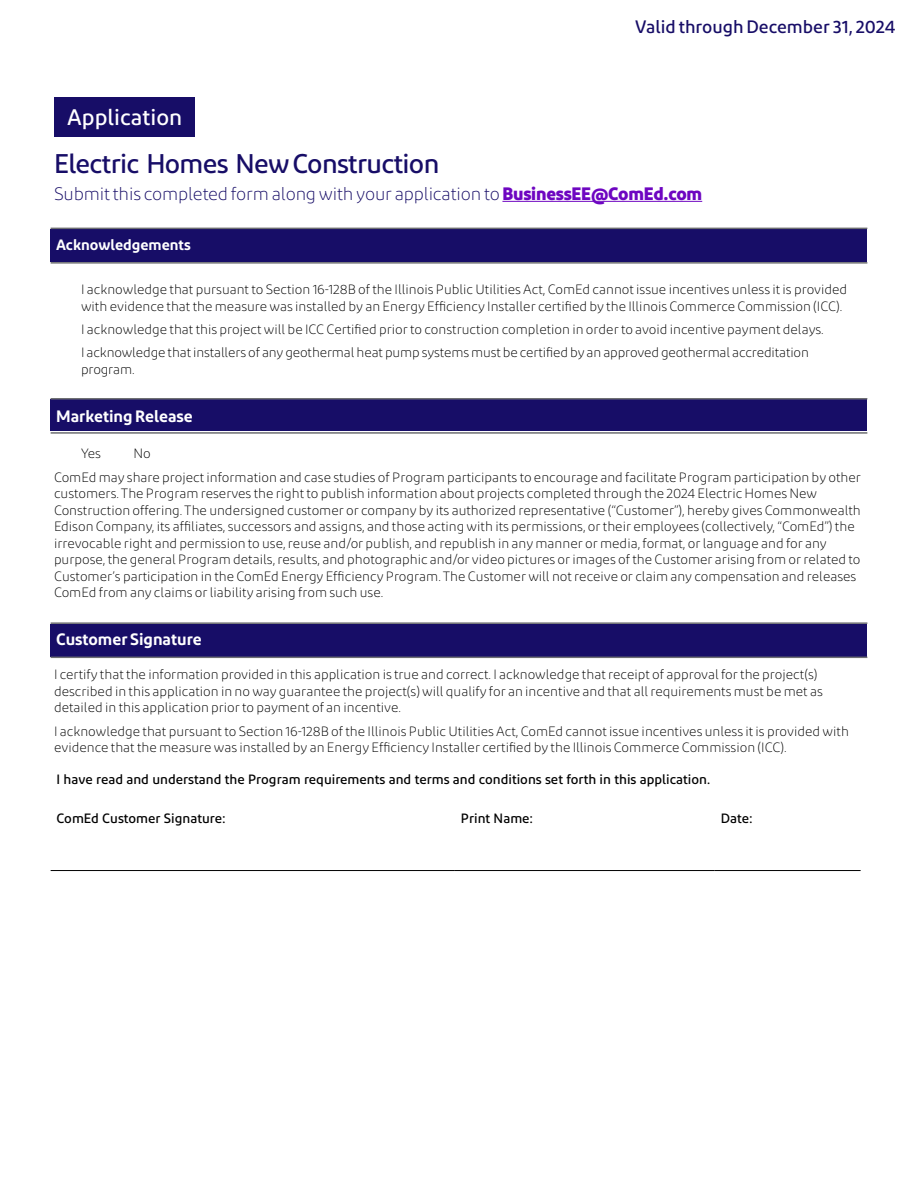
<style>
.page{position:relative;width:918px;height:1188px;background:#fff}
.page>*{position:absolute;margin:0;border:0;box-sizing:border-box;transform-origin:0 0}
.t1{font:500 27px "Diodrum";letter-spacing:-.025em;color:#170d67}
.t2{font:500 22.5px "Diodrum";color:#fff}
.t3{font:300 18px "Diodrum";letter-spacing:-.01em;color:#170d67}
.t4{font:500 18px "Diodrum";color:#170d67}
.t5{font:600 16.5px "Diodrum";color:#fff}
.t6{font:600 15px "Diodrum";color:#fff}
.t7{font:300 13.5px/16.5px "Diodrum";color:#000}
.t8{font:500 13.5px "Diodrum";color:#000}
.s1{font-weight:700;color:#6e06c1}
</style>
<div class="page">
<div style="left:55px;top:97px;width:140px;height:40px;background:#170d67"></div>
<hr style="left:502px;top:201px;width:200px;height:1px;background:#6e06c1">
<div style="left:51px;top:229px;width:816px;height:33px;background:#170d67"></div>
<hr style="left:51px;top:228px;width:816px;height:1px;background:#6d6e71">
<hr style="left:51px;top:262px;width:816px;height:2px;background:#6d6e71">
<div style="left:51px;top:400px;width:816px;height:31px;background:#170d67"></div>
<hr style="left:51px;top:398px;width:816px;height:2px;background:#6d6e71">
<hr style="left:51px;top:432px;width:816px;height:2px;background:#6d6e71">
<div style="left:51px;top:624px;width:816px;height:33px;background:#170d67"></div>
<hr style="left:51px;top:622px;width:816px;height:2px;background:#6d6e71">
<hr style="left:51px;top:657px;width:816px;height:1px;background:#6d6e71">
<hr style="left:51px;top:870px;width:404px;height:1px;background:#000">
<hr style="left:455px;top:870px;width:260px;height:1px;background:#000">
<hr style="left:715px;top:870px;width:146px;height:1px;background:#000">
<p class="t4" style="left:635px;top:15px;width:262px">Valid through December 31, 2024</p>
<p class="t2" style="left:67px;top:103px;width:117px">Application</p>
<p class="t1" style="left:54px;top:146px;width:387px">Electric Homes New Construction</p>
<p class="t3" style="left:54px;top:183px;width:650px">Submit this completed form along with your application to <span class="s1">BusinessEE@ComEd.com</span></p>
<p class="t6" style="left:56px;top:235px;width:136px">Acknowledgements</p>
<p class="t7" style="left:81px;top:281px;width:768px">I acknowledge that pursuant to Section 16-128B of the Illinois Public Utilities Act, ComEd cannot issue incentives unless it is provided with evidence that the measure was installed by an Energy Efficiency Installer certified by the Illinois Commerce Commission (ICC).</p>
<p class="t7" style="left:81px;top:321px;width:744px">I acknowledge that this project will be ICC Certified prior to construction completion in order to avoid incentive payment delays.</p>
<p class="t7" style="left:81px;top:344px;width:730px">I acknowledge that installers of any geothermal heat pump systems must be certified by an approved geothermal accreditation program.</p>
<p class="t5" style="left:56px;top:405px;width:138px">Marketing Release</p>
<p class="t7" style="left:81px;top:445px;width:21px">Yes</p>
<p class="t7" style="left:134px;top:445px;width:19px">No</p>
<p class="t7" style="left:54px;top:469px;width:808px">ComEd may share project information and case studies of Program participants to encourage and facilitate Program participation by other customers. The Program reserves the right to publish information about projects completed through the 2024 Electric Homes New Construction offering. The undersigned customer or company by its authorized representative (“Customer”), hereby gives Commonwealth Edison Company, its affiliates, successors and assigns, and those acting with its permissions, or their employees (collectively, “ComEd”) the irrevocable right and permission to use, reuse and/or publish, and republish in any manner or media, format, or language and for any purpose, the general Program details, results, and photographic and/or video pictures or images of the Customer arising from or related to Customer’s participation in the ComEd Energy Efficiency Program. The Customer will not receive or claim any compensation and releases ComEd from any claims or liability arising from such use.</p>
<p class="t5" style="left:56px;top:629px;width:147px">Customer Signature</p>
<p class="t7" style="left:54px;top:666px;width:770px">I certify that the information provided in this application is true and correct. I acknowledge that receipt of approval for the project(s) described in this application in no way guarantee the project(s) will qualify for an incentive and that all requirements must be met as detailed in this application prior to payment of an incentive.</p>
<p class="t7" style="left:54px;top:723px;width:796px">I acknowledge that pursuant to Section 16-128B of the Illinois Public Utilities Act, ComEd cannot issue incentives unless it is provided with evidence that the measure was installed by an Energy Efficiency Installer certified by the Illinois Commerce Commission (ICC).</p>
<p class="t8" style="left:57px;top:771px;width:655px">I have read and understand the Program requirements and terms and conditions set forth in this application.</p>
<p class="t8" style="left:57px;top:810px;width:171px">ComEd Customer Signature:</p>
<p class="t8" style="left:461px;top:810px;width:74px">Print Name:</p>
<p class="t8" style="left:721px;top:810px;width:33px">Date:</p>
</div>
